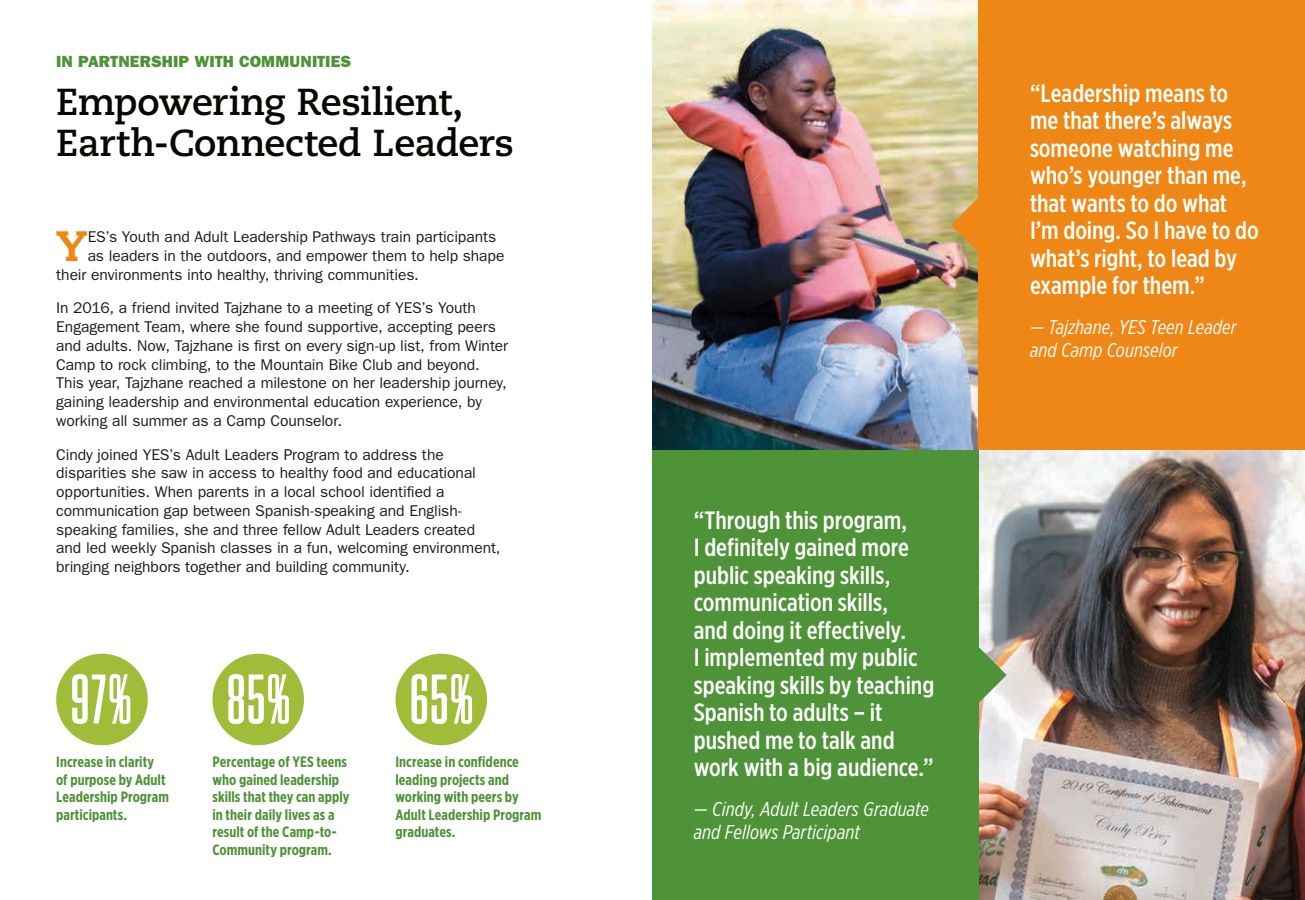
<style>
.page{position:relative;width:1305px;height:900px;background:#fff}
.page>*{position:absolute;margin:0;border:0;box-sizing:border-box;transform-origin:0 0}
.t1{font:600 70px "Tungsten Condensed";color:#fff}
.t2{font:800 42.38px "Caecilia";color:#ee8715}
.t3{font:700 37.5px/41.2px "Caecilia";letter-spacing:-.015em;color:#0a0602}
.t4{font:500 25px/27.5px "Gotham X Narrow";color:#fff}
.t5{font:italic 20px/22.5px "Gotham X Narrow";letter-spacing:.005em;color:#fff}
.t6{font:16.25px "ITC Franklin Gothic Std Hvy";letter-spacing:.01em;color:#4e9337}
.t7{font:15.62px/18.8px "ITC Franklin Gothic Std";letter-spacing:-.005em;color:#1c1c1a}
.t8{font:700 15px/17.5px "Gotham X Narrow";letter-spacing:.005em;color:#4e9337}
</style>
<div class="page">
<img style="left:652px;top:0;width:327px;height:450px">
<img style="left:979px;top:450px;width:326px;height:450px">
<div style="left:652px;top:450px;width:327px;height:450px;background:#4e9337"></div>
<div style="left:979px;top:0;width:326px;height:450px;background:#ee8715"></div>
<svg style="left:951px;top:196px;width:28px;height:58px;background:#d49d4b"></svg>
<svg style="left:979px;top:646px;width:28px;height:58px;background:#9eb786"></svg>
<div style="left:213px;top:654px;width:91px;height:91px;background:#a0bc38;border-radius:50%"></div>
<div style="left:56px;top:654px;width:92px;height:91px;background:#a0bc38;border-radius:50%"></div>
<div style="left:396px;top:654px;width:91px;height:91px;background:#a0bc38;border-radius:50%"></div>
<p class="t6" style="left:56px;top:52px;width:297px">IN PARTNERSHIP WITH COMMUNITIES</p>
<h3 class="t3" style="left:56px;top:82px;width:459px">Empowering Resilient,<br>Earth-Connected Leaders</h3>
<h2 class="t2" style="left:56px;top:220px;width:33px">Y</h2>
<p class="t7" style="left:88px;top:228px;width:410px">ES’s Youth and Adult Leadership Pathways train participants</p>
<p class="t7" style="left:88px;top:246px;width:418px">as leaders in the outdoors, and empower them to help shape</p>
<p class="t7" style="left:56px;top:265px;width:364px">their environments into healthy, thriving communities.</p>
<p class="t7" style="left:56px;top:299px;width:453px">In 2016, a friend invited Tajzhane to a meeting of YES’s Youth Engagement Team, where she found supportive, accepting peers and adults. Now, Tajzhane is first on every sign-up list, from Winter Camp to rock climbing, to the Mountain Bike Club and beyond.<br>This year, Tajzhane reached a milestone on her leadership journey, gaining leadership and environmental education experience, by working all summer as a Camp Counselor.</p>
<p class="t7" style="left:56px;top:445px;width:446px">Cindy joined YES’s Adult Leaders Program to address the disparities she saw in access to healthy food and educational opportunities. When parents in a local school identified a communication gap between Spanish-speaking and English&shy;speaking families, she and three fellow Adult Leaders created and led weekly Spanish classes in a fun, welcoming environment, bringing neighbors together and building community.</p>
<h1 class="t1" style="left:71px;top:665px;width:63px">97%</h1>
<p class="t8" style="left:56px;top:753px;width:114px">Increase in clarity of purpose by Adult<br>Leadership Program participants.</p>
<h1 class="t1" style="left:227px;top:665px;width:65px">85%</h1>
<p class="t8" style="left:212px;top:753px;width:139px">Percentage of YES teens who gained leadership skills that they can apply in their daily lives as a result of the Camp-to-<br>Community program.</p>
<h1 class="t1" style="left:410px;top:665px;width:65px">65%</h1>
<p class="t8" style="left:395px;top:753px;width:147px">Increase in confidence leading projects and working with peers by<br>Adult Leadership Program graduates.</p>
<p class="t4" style="left:694px;top:506px;width:242px">“Through this program,<br>I definitely gained more public speaking skills, communication skills,<br>and doing it effectively.<br>I implemented my public speaking skills by teaching<br>Spanish to adults – it pushed me to talk and work with a big audience.”</p>
<p class="t5" style="left:694px;top:798px;width:237px">— Cindy, Adult Leaders Graduate and Fellows Participant</p>
<h3 class="t4" style="left:1030px;top:79px;width:230px">“Leadership means to me that there’s always someone watching me who’s younger than me, that wants to do what<br>I’m doing. So I have to do what’s right, to lead by example for them.”</h3>
<p class="t5" style="left:1030px;top:316px;width:208px">— Tajzhane, YES Teen Leader and Camp Counselor</p>
</div>
